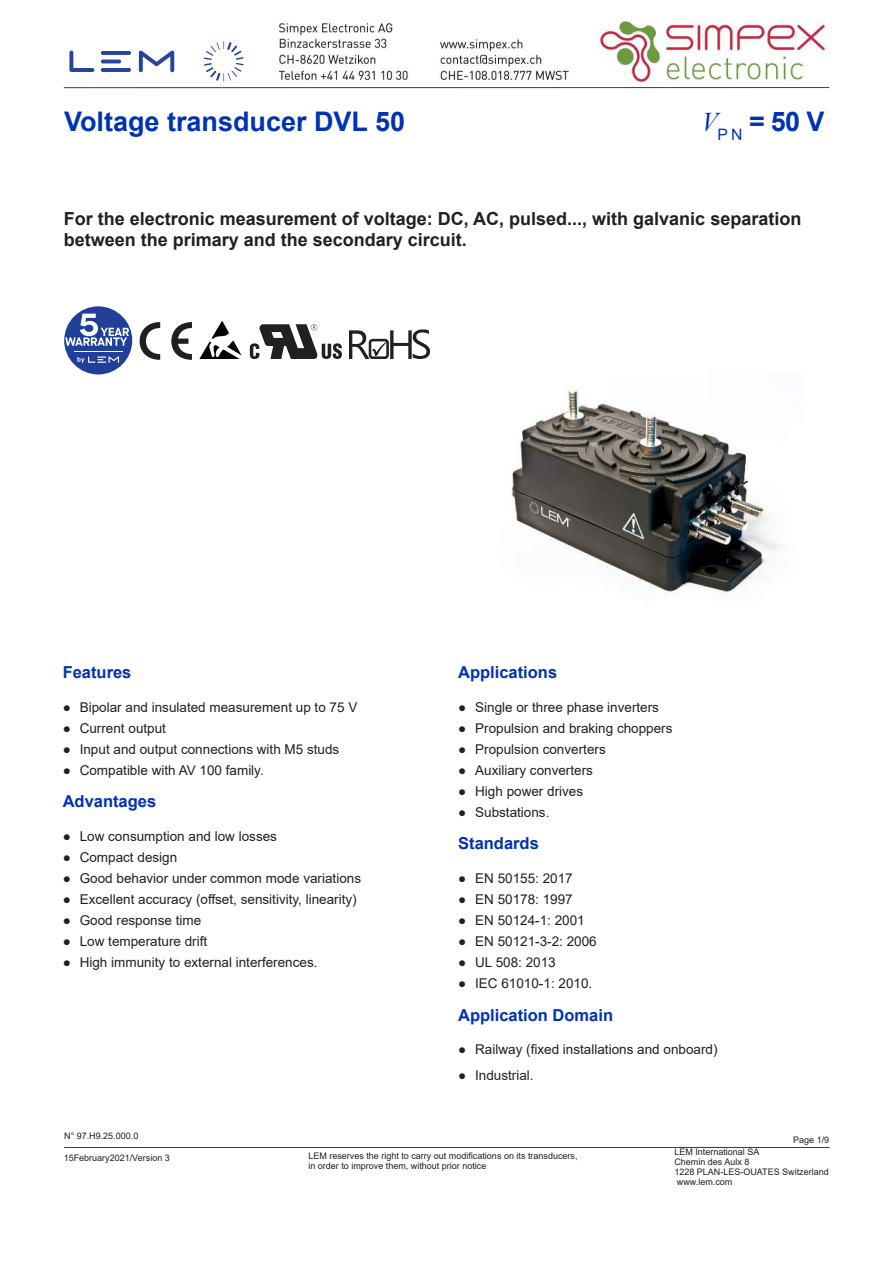
<style>
.page{position:relative;width:893px;height:1263px;background:#fff}
.page>*{position:absolute;margin:0;border:0;box-sizing:border-box;transform-origin:0 0}
.t1{font:700 27px "Arial";color:#0032b4}
.t2{font:700 18px/21.6px "Arial";color:#221f1f}
.t3{font:700 16.5px "Arial";color:#0032b4}
.t4{font:13.5px "Arial";color:#221f1f}
.t5{font:9px/9.8px "Arial";color:#221f1f}
.s1{font-family:"Times New Roman";font-weight:400;font-style:italic}
</style>
<div class="page">
<hr style="left:64px;top:87px;width:765px;height:1px;background:#004b8d">
<svg style="left:69px;top:51px;width:105px;height:21px"></svg>
<svg style="left:204px;top:41px;width:40px;height:41px"></svg>
<hr style="left:64px;top:1147px;width:766px;height:1px;background:#004685">
<div style="left:64px;top:306px;width:68px;height:68px;background:#203f99;border-radius:50%"></div>
<svg style="left:77px;top:356px;width:42px;height:7px"></svg>
<hr style="left:74px;top:351px;width:49px;height:1px;background:#fff">
<svg style="left:65px;top:314px;width:64px;height:32px"></svg>
<svg style="left:140px;top:322px;width:20px;height:38px"></svg>
<svg style="left:171px;top:322px;width:21px;height:38px"></svg>
<svg style="left:250px;top:324px;width:92px;height:35px"></svg>
<svg style="left:349px;top:329px;width:81px;height:30px"></svg>
<img style="left:511px;top:389px;width:269px;height:206px">
<svg style="left:199px;top:321px;width:43px;height:38px"></svg>
<img style="left:279px;top:21px;width:547px;height:62px">
<h1 class="t1" style="left:64px;top:111px;width:343px">Voltage transducer DVL 50</h1>
<h1 class="t1" style="left:702px;top:111px;width:124px"><span class="s1">V</span><sub>P</sub> <sub>N</sub> = 50 V</h1>
<h2 class="t2" style="left:64px;top:209px;width:739px">For the electronic measurement of voltage: DC, AC, pulsed..., with galvanic separation between the primary and the secondary circuit.</h2>
<p class="t3" style="left:63px;top:666px;width:70px">Features</p>
<p class="t4" style="left:63px;top:698px;width:296px">● Bipolar and insulated measurement up to 75 V</p>
<p class="t4" style="left:63px;top:719px;width:105px">● Current output</p>
<p class="t4" style="left:63px;top:740px;width:278px">● Input and output connections with M5 studs</p>
<p class="t4" style="left:63px;top:761px;width:203px">● Compatible with AV 100 family.</p>
<p class="t3" style="left:63px;top:795px;width:95px">Advantages</p>
<p class="t4" style="left:63px;top:827px;width:216px">● Low consumption and low losses</p>
<p class="t4" style="left:63px;top:848px;width:116px">● Compact design</p>
<p class="t4" style="left:63px;top:869px;width:300px">● Good behavior under common mode variations</p>
<p class="t4" style="left:63px;top:890px;width:296px">● Excellent accuracy (o昀昀set, sensitivity, linearity)</p>
<p class="t4" style="left:63px;top:911px;width:140px">● Good response time</p>
<p class="t4" style="left:63px;top:932px;width:146px">● Low temperature drift</p>
<p class="t4" style="left:63px;top:953px;width:256px">● High immunity to external interferences.</p>
<p class="t5" style="left:64px;top:1131px;width:76px">N° 97.H9.25.000.0</p>
<p class="t3" style="left:458px;top:666px;width:101px">Applications</p>
<p class="t4" style="left:458px;top:698px;width:202px">● Single or three phase inverters</p>
<p class="t4" style="left:458px;top:719px;width:216px">● Propulsion and braking choppers</p>
<p class="t4" style="left:458px;top:740px;width:149px">● Propulsion converters</p>
<p class="t4" style="left:458px;top:761px;width:136px">● Auxiliary converters</p>
<p class="t4" style="left:458px;top:782px;width:127px">● High power drives</p>
<p class="t4" style="left:458px;top:803px;width:93px">● Substations.</p>
<p class="t3" style="left:458px;top:837px;width:82px">Standards</p>
<p class="t4" style="left:458px;top:869px;width:116px">● EN 50155: 2017</p>
<p class="t4" style="left:458px;top:890px;width:116px">● EN 50178: 1997</p>
<p class="t4" style="left:458px;top:911px;width:128px">● EN 50124-1: 2001</p>
<p class="t4" style="left:458px;top:932px;width:140px">● EN 50121-3-2: 2006</p>
<p class="t4" style="left:458px;top:953px;width:99px">● UL 508: 2013</p>
<p class="t4" style="left:458px;top:974px;width:136px">● IEC 61010-1: 2010.</p>
<p class="t3" style="left:458px;top:1009px;width:156px">Application Domain</p>
<p class="t4" style="left:458px;top:1040px;width:261px">● Railway (昀椀xed installations and onboard)</p>
<p class="t4" style="left:458px;top:1065px;width:77px">● Industrial.</p>
<p class="t5" style="left:793px;top:1136px;width:38px">Page 1/9</p>
<p class="t5" style="left:64px;top:1154px;width:108px">15February2021/Version 3</p>
<p class="t5" style="left:308px;top:1151px;width:271px">LEM reserves the right to carry out modi昀椀cations on its transducers, in order to improve them, without prior notice</p>
<p class="t5" style="left:674px;top:1147px;width:156px">LEM International SA<br>Chemin des Aulx 8<br>1228 PLAN-LES-OUATES Switzerland www.lem.com</p>
</div>
